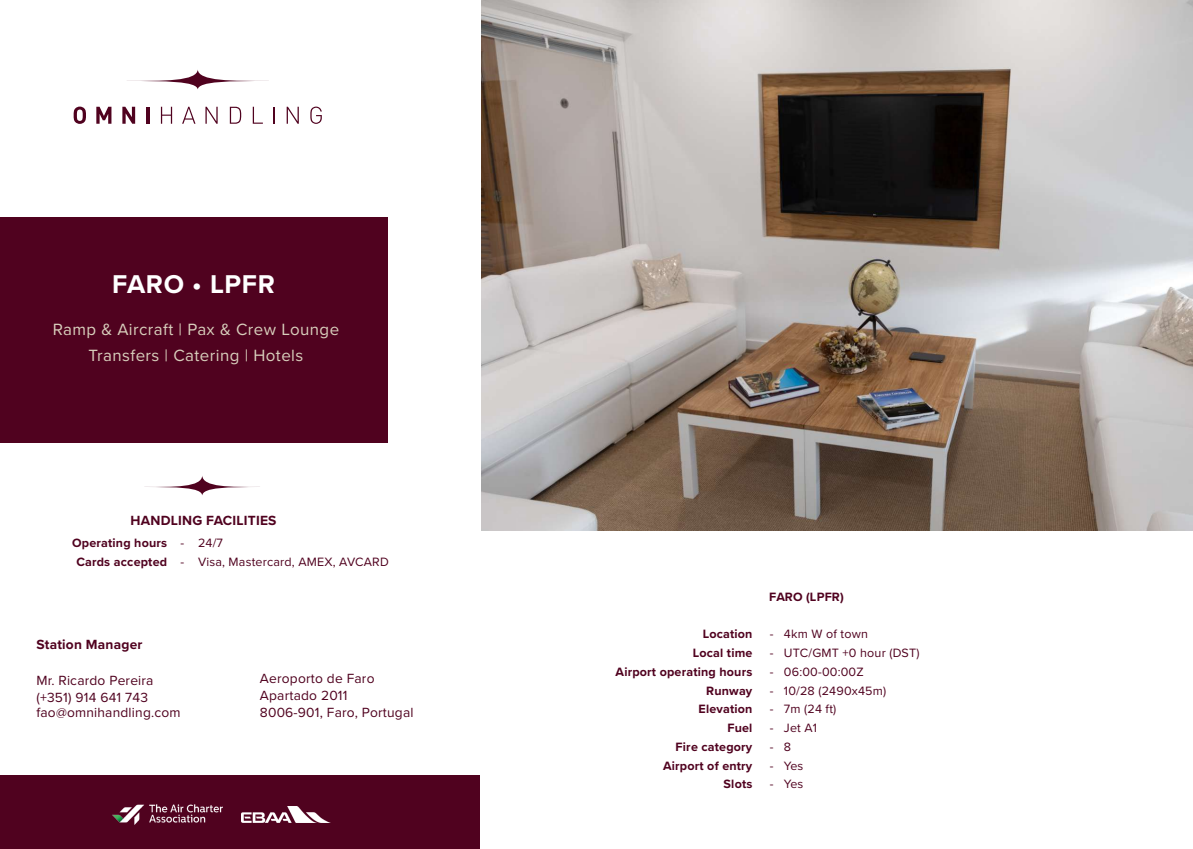
<style>
.page{position:relative;width:1193px;height:849px;background:#fff}
.page>*{position:absolute;margin:0;border:0;box-sizing:border-box;transform-origin:0 0}
.t1{font:700 26.62px "Proxima Nova";letter-spacing:.025em;color:#fff}
.t2{font:16.88px/26.2px "Proxima Nova";letter-spacing:.025em;color:#d8cfbc;text-align:center}
.t3{font:13.75px/16.9px "Proxima Nova";letter-spacing:.015em;color:#50021f}
.t4{font:700 13.75px "Proxima Nova";letter-spacing:.015em;color:#50021f}
.t5{font:700 12.5px/18.8px "Proxima Nova";letter-spacing:.015em;color:#50021f;text-align:center}
.t6{font:12.5px "Proxima Nova";letter-spacing:.015em;color:#50021f}
</style>
<div class="page">
<svg style="left:127px;top:70px;width:142px;height:20px"></svg>
<svg style="left:74px;top:106px;width:12px;height:18px"></svg>
<svg style="left:96px;top:107px;width:15px;height:17px"></svg>
<svg style="left:122px;top:107px;width:13px;height:17px"></svg>
<hr style="left:146px;top:107px;width:3px;height:17px;background:#50021f">
<svg style="left:161px;top:107px;width:11px;height:17px"></svg>
<svg style="left:182px;top:107px;width:13px;height:17px"></svg>
<svg style="left:205px;top:107px;width:13px;height:17px"></svg>
<svg style="left:230px;top:107px;width:11px;height:17px"></svg>
<svg style="left:253px;top:107px;width:10px;height:17px"></svg>
<svg style="left:273px;top:107px;width:1px;height:17px"></svg>
<svg style="left:286px;top:107px;width:13px;height:17px"></svg>
<svg style="left:310px;top:106px;width:12px;height:18px"></svg>
<svg style="left:144px;top:476px;width:116px;height:19px"></svg>
<div style="left:0;top:217px;width:387px;height:225px;background:#50021f"></div>
<div style="left:0;top:775px;width:479px;height:73px;background:#50021f"></div>
<img style="left:112px;top:804px;width:110px;height:19px">
<img style="left:242px;top:806px;width:84px;height:15px">
<img style="left:481px;top:0;width:711px;height:530px">
<h1 class="t1" style="left:112px;top:264px;width:164px">FARO • LPFR</h1>
<h2 class="t2" style="left:53px;top:315px;width:288px">Ramp &amp; Aircraft | Pax &amp; Crew Lounge<br>Transfers | Catering | Hotels</h2>
<p class="t4" style="left:131px;top:509px;width:147px">HANDLING FACILITIES</p>
<p class="t5" style="left:72px;top:533px;width:96px">Operating hours<br>Cards accepted</p>
<p class="t6" style="left:180px;top:533px;width:44px">- 24/7</p>
<p class="t6" style="left:180px;top:552px;width:210px">- Visa, Mastercard, AMEX, AVCARD</p>
<p class="t4" style="left:36px;top:634px;width:107px">Station Manager</p>
<p class="t3" style="left:36px;top:671px;width:119px">Mr. Ricardo Pereira (+351) 914 641 743</p>
<p class="t3" style="left:36px;top:703px;width:146px">fao@omnihandling.com</p>
<p class="t3" style="left:260px;top:669px;width:155px">Aeroporto de Faro<br>Apartado 2011<br>8006-901, Faro, Portugal</p>
<p class="t5" style="left:769px;top:586px;width:76px">FARO (LPFR)</p>
<p class="t5" style="left:615px;top:624px;width:138px;text-align:right">Location<br>Local time<br>Airport operating hours<br>Runway<br>Elevation<br>Fuel<br>Fire category<br>Airport of entry<br>Slots</p>
<p class="t6" style="left:769px;top:624px;width:100px">- 4km W of town</p>
<p class="t6" style="left:769px;top:643px;width:151px">- UTC/GMT +0 hour (DST)</p>
<p class="t6" style="left:769px;top:662px;width:95px">- 06:00-00:00Z</p>
<p class="t6" style="left:769px;top:680px;width:118px">- 10/28 (2490x45m)</p>
<p class="t6" style="left:769px;top:699px;width:68px">- 7m (24 ft)</p>
<p class="t6" style="left:769px;top:718px;width:49px">- Jet A1</p>
<p class="t6" style="left:769px;top:737px;width:23px">- 8</p>
<p class="t6" style="left:769px;top:755px;width:35px">- Yes</p>
<p class="t6" style="left:769px;top:774px;width:35px">- Yes</p>
</div>
